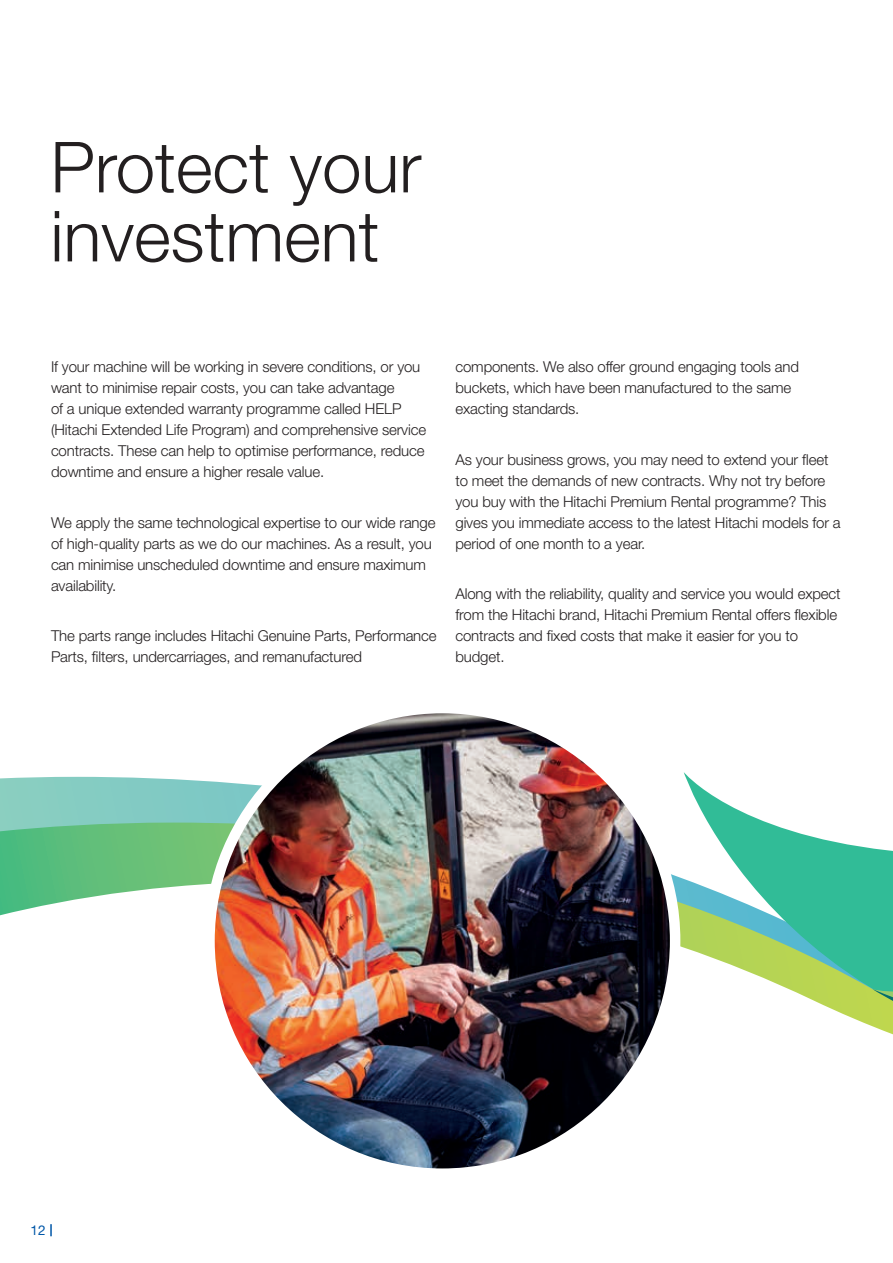
<style>
.page{position:relative;width:893px;height:1263px;background:#fff}
.page>*{position:absolute;margin:0;border:0;box-sizing:border-box;transform-origin:0 0}
.t1{font:300 70.5px/69px "Helvetica Neue LT Pro";color:#231f20}
.t2{font:300 15px/21px "Helvetica Neue LT Pro";letter-spacing:-.01em;color:#231f20}
.t3{font:13.5px "Helvetica Neue LT Pro";color:#0157a8}
</style>
<div class="page">
<svg style="left:50px;top:1224px;width:2px;height:12px"></svg>
<svg style="left:0;top:777px;width:262px;height:45px;background:#8bcec6"></svg>
<svg style="left:684px;top:772px;width:82px;height:50px"></svg>
<svg style="left:0;top:822px;width:893px;height:204px"></svg>
<svg style="left:872px;top:959px;width:21px;height:76px;background:#81cb79"></svg>
<img style="left:209px;top:708px;width:466px;height:466px;border-radius:233px">
<h1 class="t1" style="left:50px;top:131px;width:372px">Protect your investment</h1>
<p class="t2" style="left:51px;top:356px;width:377px">If your machine will be working in severe conditions, or you want to minimise repair costs, you can take advantage<br>of a unique extended warranty programme called HELP (Hitachi Extended Life Program) and comprehensive service contracts. These can help to optimise performance, reduce downtime and ensure a higher resale value.</p>
<p class="t2" style="left:51px;top:511px;width:386px">We apply the same technological expertise to our wide range of high-quality parts as we do our machines. As a result, you can minimise unscheduled downtime and ensure maximum availability.</p>
<p class="t2" style="left:51px;top:625px;width:387px">The parts range includes Hitachi Genuine Parts, Performance<br>Parts, filters, undercarriages, and remanufactured</p>
<p class="t2" style="left:455px;top:356px;width:345px">components. We also offer ground engaging tools and buckets, which have been manufactured to the same exacting standards.</p>
<p class="t2" style="left:455px;top:448px;width:387px">As your business grows, you may need to extend your fleet to meet the demands of new contracts. Why not try before you buy with the Hitachi Premium Rental programme? This gives you immediate access to the latest Hitachi models for a period of one month to a year.</p>
<p class="t2" style="left:455px;top:583px;width:387px">Along with the reliability, quality and service you would expect from the Hitachi brand, Hitachi Premium Rental offers flexible contracts and fixed costs that make it easier for you to budget.</p>
<p class="t3" style="left:31px;top:1222px;width:17px">12</p>
</div>
